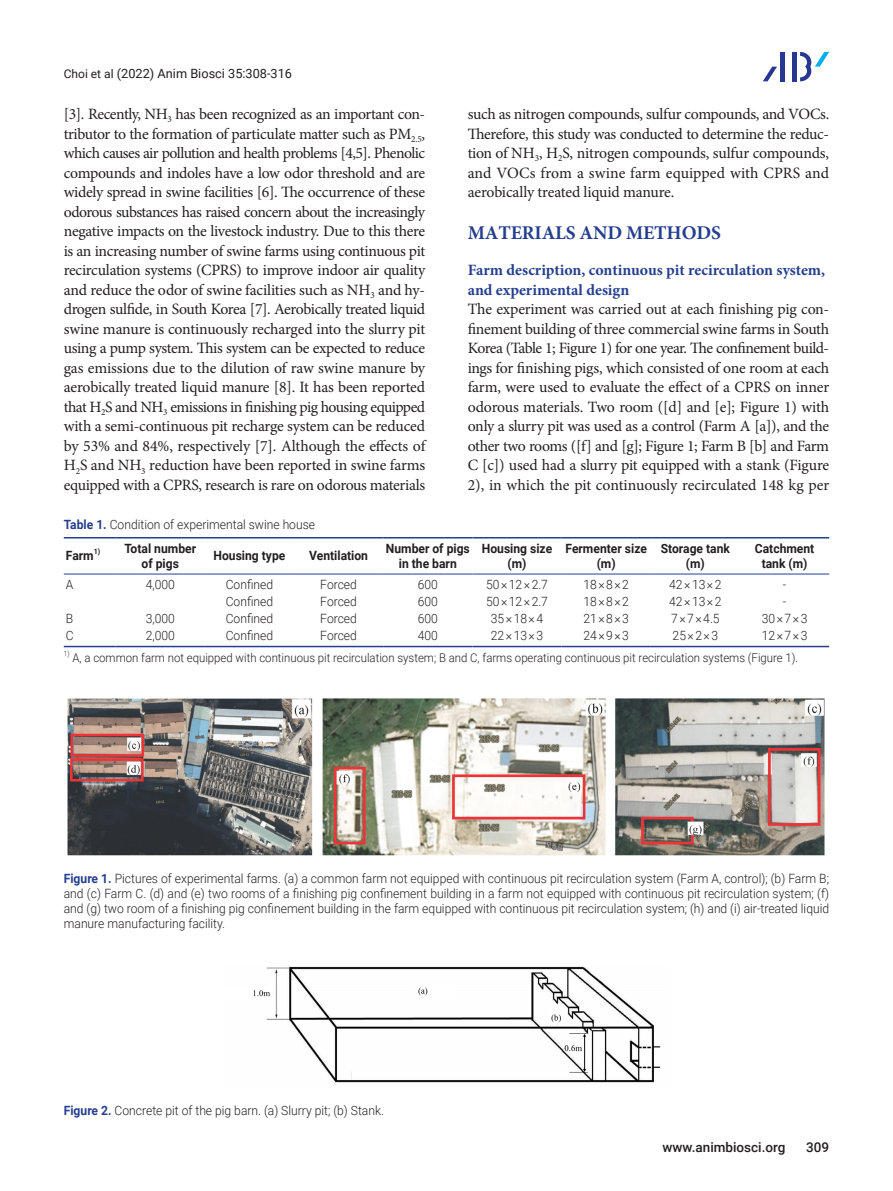
<style>
.page{position:relative;width:893px;height:1191px;background:#fff}
.page>*{position:absolute;margin:0;border:0;box-sizing:border-box;transform-origin:0 0}
.대제목{font:700 19.5px "Minion Pro";letter-spacing:-.01em;color:#253f8e}
.본문{font:15.75px/19.5px "Minion Pro";letter-spacing:-.01em;color:#231f20;text-align:justify}
.중제목{font:700 15.75px/19.5px "Minion Pro";color:#253f8e}
.t1{font:500 13.5px "Roboto";color:#231f20}
.표_그림__제목{font:300 12.75px/15px "Roboto";color:#231f20;text-align:justify;scale:.95 1}
.표본문{font:300 12.75px "Roboto";color:#231f20;scale:.95 1}
.표_항목{font:700 12.75px/15px "Roboto";color:#231f20;text-align:center;scale:.95 1}
.t2{font:12.75px "Roboto";color:#231f20}
.표_풋노트{font:300 12px "Roboto";color:#231f20;scale:.95 1}
.표_항목-2{font:700 7.5px "Roboto";color:#231f20;scale:.95 1}
.표_풋노트-2{font:300 7.05px "Roboto";color:#231f20;scale:.95 1}
.s1{font-size:12px}
.s2{font-weight:700;color:#253f8e}
</style>
<div class="page">
<div style="left:792px;top:52px;width:5px;height:29px;background:#283890"></div>
<hr style="left:781px;top:52px;width:4px;height:29px;background:#283890">
<svg style="left:763px;top:67px;width:14px;height:14px"></svg>
<svg style="left:800px;top:52px;width:29px;height:29px"></svg>
<hr style="left:64px;top:537px;width:52px;height:1px;background:#253f8e">
<hr style="left:116px;top:537px;width:89px;height:1px;background:#253f8e">
<hr style="left:205px;top:537px;width:89px;height:1px;background:#253f8e">
<hr style="left:294px;top:537px;width:89px;height:1px;background:#253f8e">
<hr style="left:383px;top:537px;width:89px;height:1px;background:#253f8e">
<hr style="left:472px;top:537px;width:90px;height:1px;background:#253f8e">
<hr style="left:562px;top:537px;width:89px;height:1px;background:#253f8e">
<hr style="left:651px;top:537px;width:89px;height:1px;background:#253f8e">
<hr style="left:740px;top:537px;width:89px;height:1px;background:#253f8e">
<hr style="left:64px;top:574px;width:52px;height:1px;background:#253f8e">
<hr style="left:116px;top:574px;width:89px;height:1px;background:#253f8e">
<hr style="left:205px;top:574px;width:89px;height:1px;background:#253f8e">
<hr style="left:294px;top:574px;width:89px;height:1px;background:#253f8e">
<hr style="left:383px;top:574px;width:89px;height:1px;background:#253f8e">
<hr style="left:472px;top:574px;width:90px;height:1px;background:#253f8e">
<hr style="left:562px;top:574px;width:89px;height:1px;background:#253f8e">
<hr style="left:651px;top:574px;width:89px;height:1px;background:#253f8e">
<hr style="left:740px;top:574px;width:89px;height:1px;background:#253f8e">
<hr style="left:64px;top:646px;width:52px;height:1px;background:#253f8e">
<hr style="left:116px;top:646px;width:89px;height:1px;background:#253f8e">
<hr style="left:205px;top:646px;width:89px;height:1px;background:#253f8e">
<hr style="left:294px;top:646px;width:89px;height:1px;background:#253f8e">
<hr style="left:383px;top:646px;width:89px;height:1px;background:#253f8e">
<hr style="left:472px;top:646px;width:90px;height:1px;background:#253f8e">
<hr style="left:562px;top:646px;width:89px;height:1px;background:#253f8e">
<hr style="left:651px;top:646px;width:89px;height:1px;background:#253f8e">
<hr style="left:740px;top:646px;width:89px;height:1px;background:#253f8e">
<img style="left:67px;top:698px;width:758px;height:157px">
<img style="left:253px;top:966px;width:408px;height:117px">
<p class="t2" style="left:64px;top:65px;width:230px"><span class="s1">Choi et al</span> (2022) Anim Biosci 35:308-316</p>
<p class="본문" style="left:64px;top:105px;width:363px">[3]. Recently, NH<sub>3</sub> has been recognized as an important con&shy;tributor to the formation of particulate matter such as PM<sub>2.5</sub>, which causes air pollution and health problems [4,5]. Phenolic compounds and indoles have a low odor threshold and are widely spread in swine facilities [6]. The occurrence of these odorous substances has raised concern about the increasingly negative impacts on the livestock industry. Due to this there is an increasing number of swine farms using continuous pit recirculation systems (CPRS) to improve indoor air quality and reduce the odor of swine facilities such as NH<sub>3</sub> and hy&shy;drogen sulfide, in South Korea [7]. Aerobically treated liquid swine manure is continuously recharged into the slurry pit using a pump system. This system can be expected to reduce gas emissions due to the dilution of raw swine manure by aerobically treated liquid manure [8]. It has been reported that H<sub>2</sub>S and NH<sub>3</sub> emissions in finishing pig housing equipped with a semi-continuous pit recharge system can be reduced by 53% and 84%, respectively [7]. Although the effects of H<sub>2</sub>S and NH<sub>3</sub> reduction have been reported in swine farms equipped with a CPRS, research is rare on odorous materials</p>
<p class="본문" style="left:468px;top:105px;width:363px">such as nitrogen compounds, sulfur compounds, and VOCs.<br>Therefore, this study was conducted to determine the reduc&shy;tion of NH<sub>3</sub>, H<sub>2</sub>S, nitrogen compounds, sulfur compounds, and VOCs from a swine farm equipped with CPRS and aerobically treated liquid manure.</p>
<p class="대제목" style="left:468px;top:219px;width:255px">MATERIALS AND METHODS</p>
<p class="중제목" style="left:468px;top:260px;width:359px">Farm description, continuous pit recirculation system, and experimental design</p>
<p class="본문" style="left:468px;top:300px;width:363px">The experiment was carried out at each finishing pig con&shy;finement building of three commercial swine farms in South Korea (Table 1; Figure 1) for one year. The confinement build&shy;ings for finishing pigs, which consisted of one room at each farm, were used to evaluate the effect of a CPRS on inner odorous materials. Two room ([d] and [e]; Figure 1) with only a slurry pit was used as a control (Farm A [a]), and the other two rooms ([f] and [g]; Figure 1; Farm B [b] and Farm C [c]) used had a slurry pit equipped with a stank (Figure 2), in which the pit continuously recirculated 148 kg per</p>
<p class="표_그림__제목" style="left:64px;top:516px;width:266px"><span class="s2">Table 1.</span> Condition of experimental swine house</p>
<p class="표_항목" style="left:66px;top:548px;width:31px">Farm</p>
<p class="표_항목-2" style="left:94px;top:546px;width:8px">1)</p>
<p class="표_항목" style="left:124px;top:540px;width:77px">Total number of pigs</p>
<p class="표_항목" style="left:213px;top:548px;width:77px">Housing type</p>
<p class="표_항목" style="left:309px;top:548px;width:64px">Ventilation</p>
<p class="표_항목" style="left:386px;top:540px;width:90px">Number of pigs in the barn</p>
<p class="표_항목" style="left:482px;top:540px;width:76px">Housing size (m)</p>
<p class="표_항목" style="left:565px;top:540px;width:87px">Fermenter size (m)</p>
<p class="표_항목" style="left:661px;top:540px;width:74px">Storage tank (m)</p>
<p class="표_항목" style="left:755px;top:540px;width:64px">Catchment tank (m)</p>
<p class="표본문" style="left:66px;top:576px;width:9px">A</p>
<p class="표본문" style="left:146px;top:576px;width:32px">4,000</p>
<p class="표본문" style="left:226px;top:576px;width:51px">Confined</p>
<p class="표본문" style="left:320px;top:576px;width:40px">Forced</p>
<p class="표본문" style="left:418px;top:576px;width:23px">600</p>
<p class="표본문" style="left:486px;top:576px;width:67px">50×12×2.7</p>
<p class="표본문" style="left:583px;top:576px;width:49px">18×8×2</p>
<p class="표본문" style="left:669px;top:576px;width:57px">42×13×2</p>
<p class="표본문" style="left:783px;top:576px;width:5px">-</p>
<p class="표본문" style="left:226px;top:593px;width:51px">Confined</p>
<p class="표본문" style="left:320px;top:593px;width:40px">Forced</p>
<p class="표본문" style="left:418px;top:593px;width:23px">600</p>
<p class="표본문" style="left:486px;top:593px;width:67px">50×12×2.7</p>
<p class="표본문" style="left:583px;top:593px;width:49px">18×8×2</p>
<p class="표본문" style="left:669px;top:593px;width:57px">42×13×2</p>
<p class="표본문" style="left:783px;top:593px;width:5px">-</p>
<p class="표본문" style="left:66px;top:610px;width:9px">B</p>
<p class="표본문" style="left:146px;top:610px;width:32px">3,000</p>
<p class="표본문" style="left:226px;top:610px;width:51px">Confined</p>
<p class="표본문" style="left:320px;top:610px;width:40px">Forced</p>
<p class="표본문" style="left:418px;top:610px;width:23px">600</p>
<p class="표본문" style="left:491px;top:610px;width:57px">35×18×4</p>
<p class="표본문" style="left:583px;top:610px;width:49px">21×8×3</p>
<p class="표본문" style="left:671px;top:610px;width:53px">7×7×4.5</p>
<p class="표본문" style="left:762px;top:610px;width:49px">30×7×3</p>
<p class="표본문" style="left:66px;top:627px;width:10px">C</p>
<p class="표본문" style="left:146px;top:627px;width:32px">2,000</p>
<p class="표본문" style="left:226px;top:627px;width:51px">Confined</p>
<p class="표본문" style="left:320px;top:627px;width:40px">Forced</p>
<p class="표본문" style="left:418px;top:627px;width:23px">400</p>
<p class="표본문" style="left:491px;top:627px;width:57px">22×13×3</p>
<p class="표본문" style="left:583px;top:627px;width:49px">24×9×3</p>
<p class="표본문" style="left:673px;top:627px;width:49px">25×2×3</p>
<p class="표본문" style="left:762px;top:627px;width:49px">12×7×3</p>
<p class="표_풋노트-2" style="left:64px;top:648px;width:8px">1)</p>
<p class="표_풋노트" style="left:72px;top:649px;width:766px">A, a common farm not equipped with continuous pit recirculation system; B and C, farms operating continuous pit recirculation systems (Figure 1).</p>
<p class="표_그림__제목" style="left:64px;top:870px;width:807px"><span class="s2">Figure 1.</span> Pictures of experimental farms. (a) a common farm not equipped with continuous pit recirculation system (Farm A, control); (b) Farm B; and (c) Farm C. (d) and (e) two rooms of a finishing pig confinement building in a farm not equipped with continuous pit recirculation system; (f) and (g) two room of a finishing pig confinement building in the farm equipped with continuous pit recirculation system; (h) and (i) air-treated liquid manure manufacturing facility.</p>
<p class="표_그림__제목" style="left:64px;top:1102px;width:338px"><span class="s2">Figure 2.</span> Concrete pit of the pig barn. (a) Slurry pit; (b) Stank.</p>
<p class="t1" style="left:662px;top:1137px;width:125px">www.animbiosci.org</p>
<p class="t1" style="left:806px;top:1137px;width:25px">309</p>
</div>
